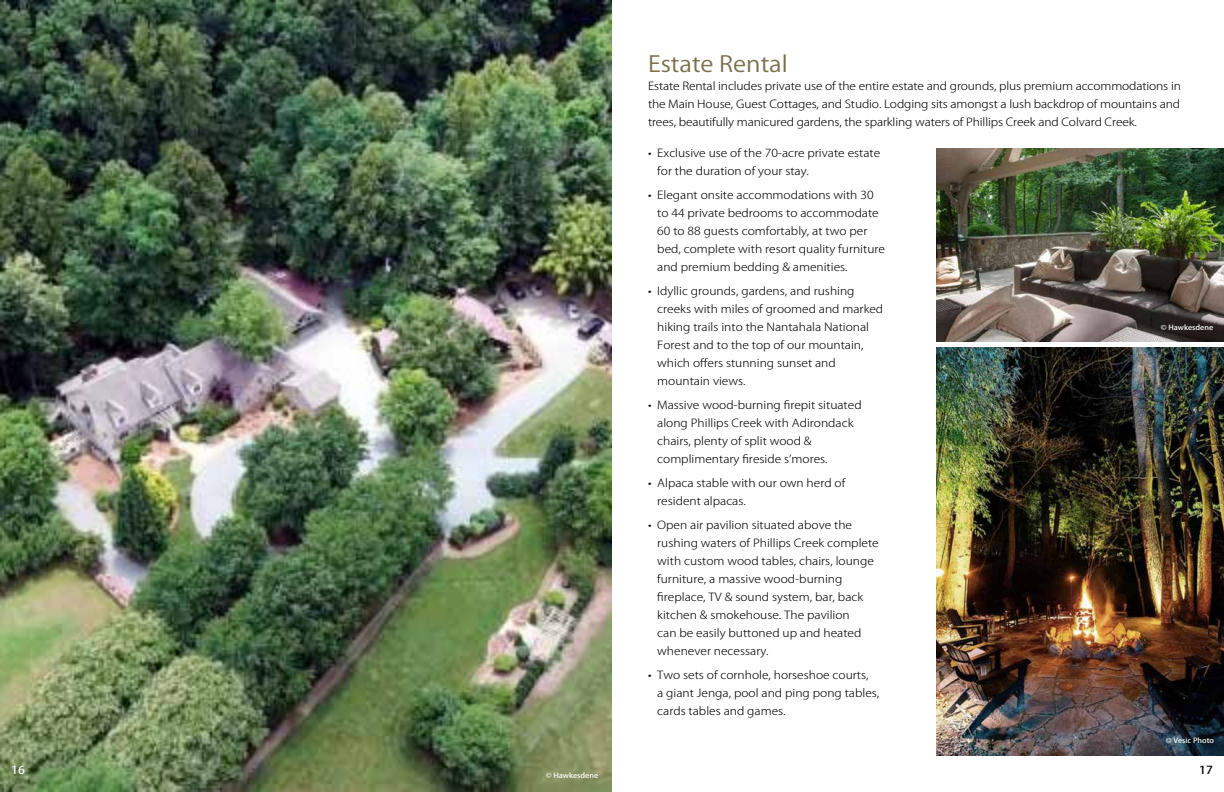
<style>
.page{position:relative;width:1224px;height:792px;background:#fff}
.page>*{position:absolute;margin:0;border:0;box-sizing:border-box;transform-origin:0 0}
.t1{font:22px "Koz Go Pro";color:#7c714d;scale:1.1 1}
.t2{font:300 11px/18px "Koz Go Pro";color:#000;scale:1.1 1}
.t3{font:500 11px "Koz Go Pro";color:#fff;scale:1.1 1}
.t4{font:500 11px "Koz Go Pro";color:#000;scale:1.1 1}
.t5{font:500 7px "Koz Go Pro";color:#fff;scale:1.1 1}
</style>
<div class="page">
<img style="left:0;top:0;width:612px;height:792px">
<img style="left:936px;top:347px;width:288px;height:409px">
<img style="left:936px;top:148px;width:288px;height:194px">
<h1 class="t1" style="left:648px;top:49px;width:129px">Estate Rental</h1>
<p class="t2" style="left:648px;top:77px;width:486px;text-align:justify">Estate Rental includes private use of the entire estate and grounds, plus premium accommodations in the Main House, Guest Cottages, and Studio. Lodging sits amongst a lush backdrop of mountains and trees, beautifully manicured gardens, the sparkling waters of Phillips Creek and Colvard Creek.</p>
<p class="t2" style="left:657px;top:144px;width:204px;text-indent:-9px">• Exclusive use of the 70-acre private estate for the duration of your stay.</p>
<p class="t2" style="left:657px;top:186px;width:209px;text-indent:-9px">• Elegant onsite accommodations with 30 to 44 private bedrooms to accommodate 60 to 88 guests comfortably, at two per bed, complete with resort quality furniture and premium bedding &amp; amenities.</p>
<p class="t2" style="left:657px;top:282px;width:207px;text-indent:-9px">• Idyllic grounds, gardens, and rushing creeks with miles of groomed and marked hiking trails into the Nantahala National Forest and to the top of our mountain, which offers stunning sunset and mountain views.</p>
<p class="t2" style="left:657px;top:396px;width:187px;text-indent:-9px">• Massive wood-burning firepit situated along Phillips Creek with Adirondack chairs, plenty of split wood &amp; complimentary fireside s’mores.</p>
<p class="t2" style="left:657px;top:474px;width:172px;text-indent:-9px">• Alpaca stable with our own herd of resident alpacas.</p>
<p class="t2" style="left:657px;top:516px;width:203px;text-indent:-9px">• Open air pavilion situated above the rushing waters of Phillips Creek complete with custom wood tables, chairs, lounge furniture, a massive wood-burning fireplace, TV &amp; sound system, bar, back kitchen &amp; smokehouse. The pavilion<br>can be easily buttoned up and heated whenever necessary.</p>
<p class="t2" style="left:657px;top:666px;width:203px;text-indent:-9px">• Two sets of cornhole, horseshoe courts,<br>a giant Jenga, pool and ping pong tables, cards tables and games.</p>
<p class="t5" style="left:1166px;top:735px;width:45px">© Vesic Photo</p>
<p class="t5" style="left:1161px;top:323px;width:49px">© Hawkesdene</p>
<p class="t3" style="left:11px;top:763px;width:14px">16</p>
<p class="t4" style="left:1199px;top:763px;width:14px">17</p>
<p class="t5" style="left:546px;top:771px;width:49px">© Hawkesdene</p>
</div>
